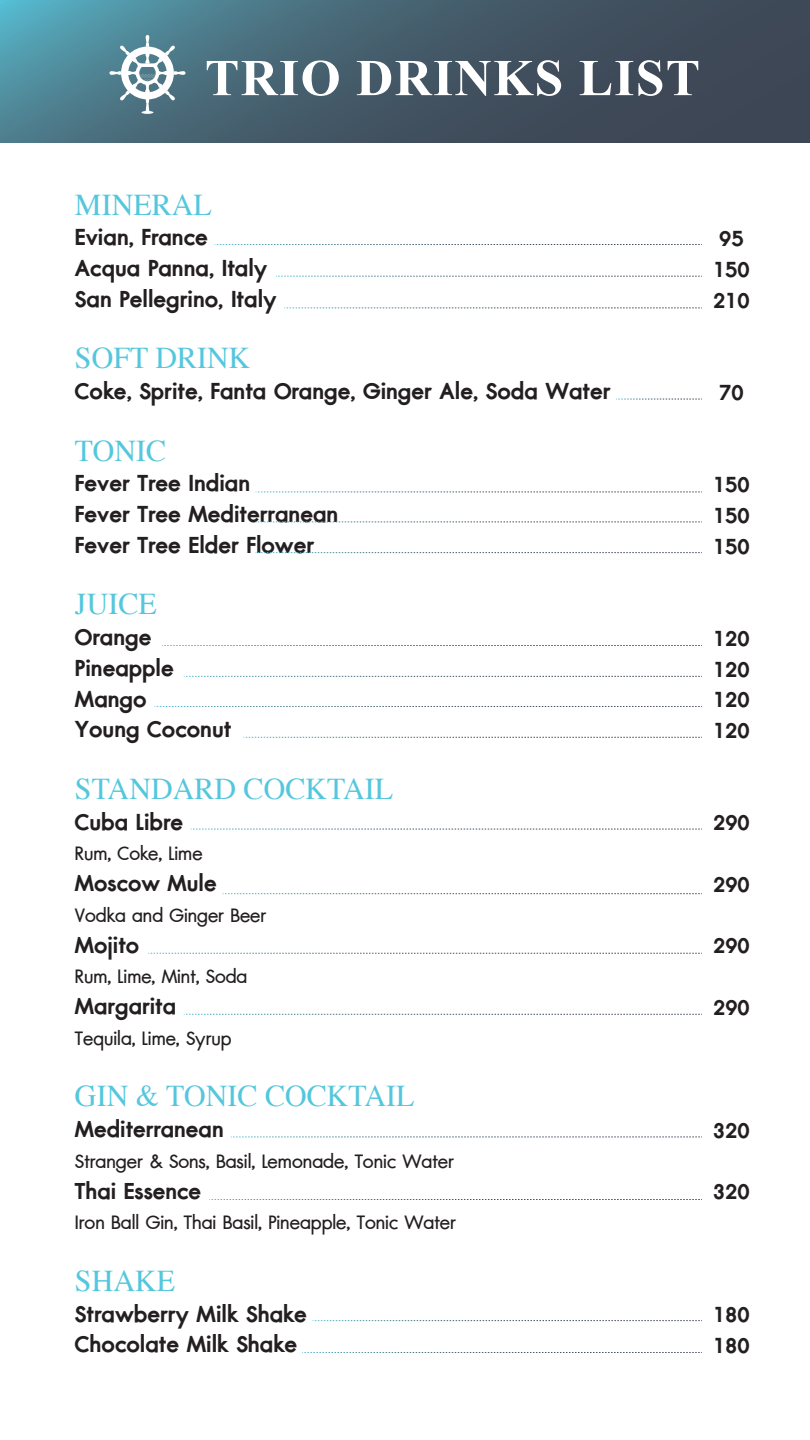
<style>
.page{position:relative;width:810px;height:1440px;background:#fff}
.page>*{position:absolute;margin:0;border:0;box-sizing:border-box;transform-origin:0 0}
.t1{font:700 51.6px "Times New Roman";letter-spacing:.025em;color:#fff}
.t2{font:700 30.3px/30.8px "DB Adman X";color:#231f20}
.t3{font:30.15px "Times";color:#54c7dd}
.t4{font:700 30.15px "DB Adman X";color:#231f20}
.t5{font:700 28.5px/30.8px "DB Adman X";color:#231f20}
.t6{font:25.35px "DB Adman X";color:#231f20}
</style>
<div class="page">
<svg style="left:0;top:0;width:810px;height:142px"></svg>
<svg style="left:109px;top:35px;width:77px;height:79px"></svg>
<svg style="left:215px;top:244px;width:487px;height:1px"></svg>
<svg style="left:276px;top:276px;width:426px;height:1px"></svg>
<svg style="left:284px;top:308px;width:418px;height:1px"></svg>
<svg style="left:256px;top:492px;width:446px;height:1px"></svg>
<svg style="left:256px;top:522px;width:446px;height:1px"></svg>
<svg style="left:256px;top:552px;width:446px;height:1px"></svg>
<svg style="left:162px;top:645px;width:540px;height:1px"></svg>
<svg style="left:184px;top:676px;width:518px;height:1px"></svg>
<svg style="left:155px;top:706px;width:547px;height:1px"></svg>
<svg style="left:243px;top:737px;width:459px;height:1px"></svg>
<svg style="left:191px;top:829px;width:511px;height:1px"></svg>
<svg style="left:223px;top:894px;width:479px;height:1px"></svg>
<svg style="left:148px;top:953px;width:554px;height:1px"></svg>
<svg style="left:184px;top:1014px;width:518px;height:1px"></svg>
<svg style="left:231px;top:1137px;width:471px;height:1px"></svg>
<svg style="left:313px;top:1320px;width:389px;height:1px"></svg>
<svg style="left:209px;top:1199px;width:493px;height:1px"></svg>
<svg style="left:302px;top:1352px;width:400px;height:1px"></svg>
<svg style="left:616px;top:399px;width:86px;height:1px"></svg>
<h1 class="t1" style="left:205px;top:42px;width:497px">TRIO DRINKS LIST</h1>
<p class="t3" style="left:75px;top:176px;width:138px">MINERAL</p>
<p class="t2" style="left:75px;top:223px;width:203px">Evian, France<br>Acqua Panna, Italy<br>San Pellegrino, Italy</p>
<p class="t3" style="left:75px;top:330px;width:177px">SOFT DRINK</p>
<p class="t2" style="left:75px;top:376px;width:537px">Coke, Sprite, Fanta Orange, Ginger Ale, Soda Water</p>
<p class="t3" style="left:75px;top:422px;width:93px">TONIC</p>
<p class="t2" style="left:75px;top:469px;width:265px">Fever Tree Indian<br>Fever Tree Mediterranean<br>Fever Tree Elder Flower</p>
<p class="t3" style="left:75px;top:576px;width:83px">JUICE</p>
<p class="t2" style="left:75px;top:622px;width:158px">Orange<br>Pineapple<br>Mango<br>Young Coconut</p>
<p class="t3" style="left:75px;top:760px;width:320px">STANDARD COCKTAIL</p>
<p class="t2" style="left:75px;top:807px;width:110px">Cuba Libre</p>
<p class="t6" style="left:75px;top:839px;width:129px">Rum, Coke, Lime</p>
<p class="t4" style="left:75px;top:865px;width:143px">Moscow Mule</p>
<p class="t6" style="left:75px;top:901px;width:193px">Vodka and Ginger Beer</p>
<p class="t4" style="left:75px;top:926px;width:66px">Mojito</p>
<p class="t6" style="left:75px;top:962px;width:174px">Rum, Lime, Mint, Soda</p>
<p class="t4" style="left:75px;top:988px;width:103px">Margarita</p>
<p class="t6" style="left:75px;top:1024px;width:158px">Tequila, Lime, Syrup</p>
<p class="t3" style="left:75px;top:1068px;width:341px">GIN &amp; TONIC COCKTAIL</p>
<p class="t4" style="left:75px;top:1111px;width:150px">Mediterranean</p>
<p class="t6" style="left:75px;top:1147px;width:381px">Stranger &amp; Sons, Basil, Lemonade, Tonic Water</p>
<p class="t4" style="left:75px;top:1172px;width:128px">Thai Essence</p>
<p class="t6" style="left:75px;top:1208px;width:383px">Iron Ball Gin, Thai Basil, Pineapple, Tonic Water</p>
<p class="t3" style="left:75px;top:1252px;width:102px">SHAKE</p>
<p class="t2" style="left:75px;top:1299px;width:233px">Strawberry Milk Shake<br>Chocolate Milk Shake</p>
<p class="t5" style="left:713px;top:224px;width:38px">95<br>150<br>210</p>
<p class="t5" style="left:719px;top:378px;width:26px">70</p>
<p class="t5" style="left:713px;top:470px;width:38px;text-align:justify">150<br>150<br>150</p>
<p class="t5" style="left:713px;top:624px;width:38px;text-align:justify">120<br>120<br>120<br>120</p>
<p class="t5" style="left:713px;top:793px;width:38px;line-height:61.5px;text-align:justify">290<br>290<br>290<br>290</p>
<p class="t5" style="left:713px;top:1100px;width:38px;line-height:61.5px">320<br>320</p>
<p class="t5" style="left:713px;top:1300px;width:38px">180<br>180</p>
</div>
